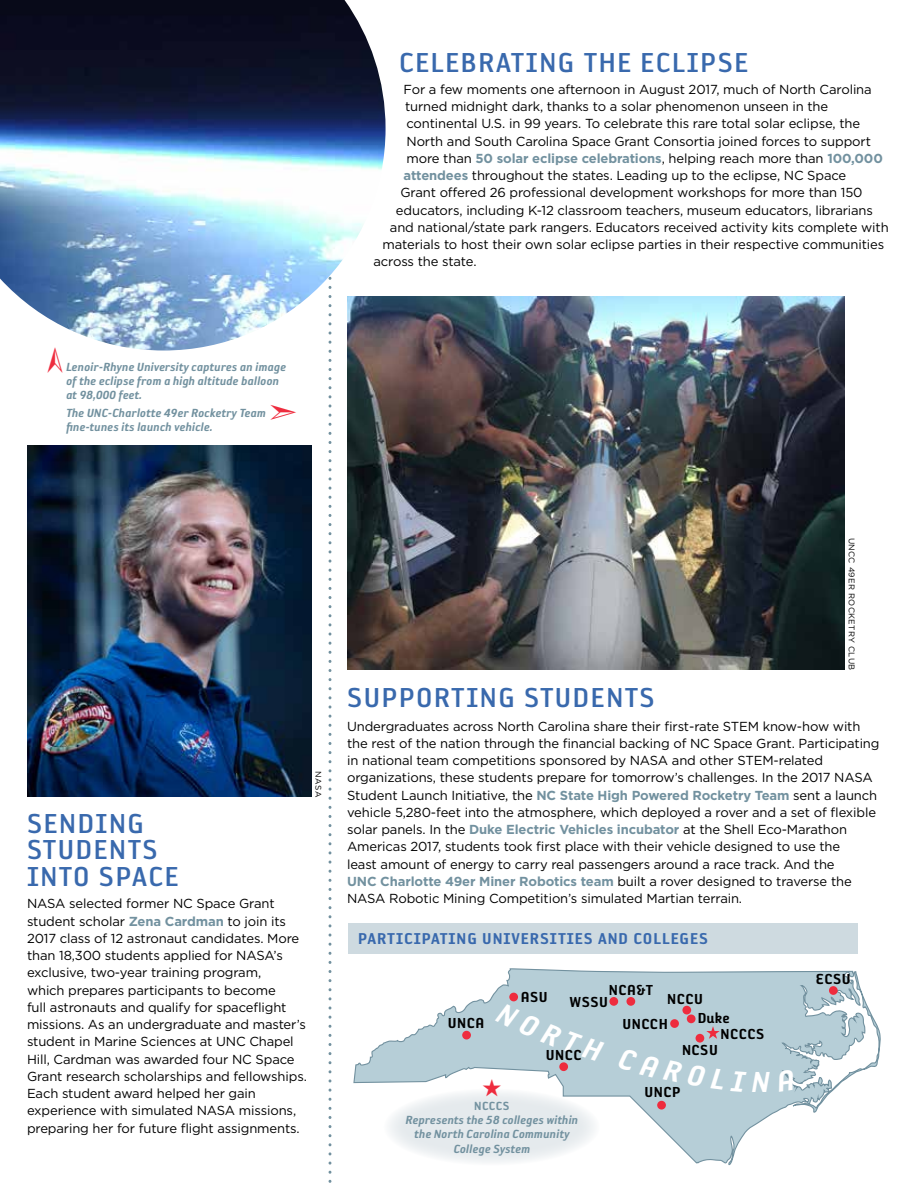
<style>
.page{position:relative;width:918px;height:1188px;background:#fff}
.page>*{position:absolute;margin:0;border:0;box-sizing:border-box;transform-origin:0 0}
.t1{font:italic 33.3px "Reykjavik Two C Gauge";color:#fff}
.t2{font:31.5px/27px "Reykjavik One B Gauge";letter-spacing:.05em;color:#3969ad}
.t3{font:18px "Reykjavik One C Gauge";letter-spacing:.05em;color:#3969ad}
.t4{font:16.65px/24.8px "Reykjavik Two C Gauge";letter-spacing:.03em;color:#000}
.t5{font:italic 13.5px/14.2px "Reykjavik One C Gauge";color:#72919f}
.t6{font:13.5px "Reykjavik One C Gauge";letter-spacing:.025em;color:#72919f}
.t7{font:13.05px/17.2px "Gotham";letter-spacing:-.01em;color:#000}
.t8{font:700 13.05px "Gotham";letter-spacing:-.01em;color:#72919f}
.t9{font:8.25px "Gotham";letter-spacing:.04em;color:#000}
.s1{font-weight:400;color:#000}
.s2{font-weight:700;color:#72919f}
</style>
<div class="page">
<div style="left:348px;top:924px;width:509px;height:30px;background:#cedae0"></div>
<svg style="left:328px;top:351px;width:4px;height:832px"></svg>
<img style="left:27px;top:446px;width:285px;height:350px">
<img style="left:347px;top:296px;width:498px;height:374px">
<img style="left:0;top:0;width:386px;height:351px">
<svg style="left:353px;top:968px;width:423px;height:197px"></svg>
<div style="left:462px;top:1031px;width:9px;height:9px;background:#ee2c3e;border-radius:50%"></div>
<div style="left:509px;top:993px;width:9px;height:8px;background:#ee2c3e;border-radius:50%"></div>
<div style="left:609px;top:997px;width:9px;height:9px;background:#ee2c3e;border-radius:50%"></div>
<div style="left:626px;top:997px;width:9px;height:9px;background:#ee2c3e;border-radius:50%"></div>
<div style="left:670px;top:1019px;width:9px;height:9px;background:#ee2c3e;border-radius:50%"></div>
<div style="left:682px;top:1006px;width:9px;height:8px;background:#ee2c3e;border-radius:50%"></div>
<div style="left:687px;top:1014px;width:9px;height:9px;background:#ee2c3e;border-radius:50%"></div>
<div style="left:696px;top:1034px;width:8px;height:9px;background:#ee2c3e;border-radius:50%"></div>
<div style="left:657px;top:1101px;width:9px;height:9px;background:#ee2c3e;border-radius:50%"></div>
<div style="left:559px;top:1062px;width:9px;height:9px;background:#ee2c3e;border-radius:50%"></div>
<svg style="left:706px;top:1026px;width:14px;height:13px"></svg>
<svg style="left:384px;top:1089px;width:216px;height:77px;fill:#e5eaed"></svg>
<svg style="left:48px;top:347px;width:15px;height:4px"></svg>
<div style="left:495px;top:1002px;width:110px;height:60px;background:#b6ced7"></div>
<div style="left:617px;top:1048px;width:108px;height:42px;background:#b6ced7"></div>
<svg style="left:731px;top:1071px;width:16px;height:21px"></svg>
<svg style="left:776px;top:970px;width:104px;height:143px"></svg>
<svg style="left:483px;top:1079px;width:18px;height:17px"></svg>
<p class="t5" style="left:66px;top:360px;width:222px">Lenoir-Rhyne University captures an image of the eclipse from a high altitude balloon at 98,000 feet.</p>
<p class="t5" style="left:66px;top:406px;width:201px">The UNC-Charlotte 49er Rocketry Team fine-tunes its launch vehicle.</p>
<h2 class="t2" style="left:399px;top:49px;width:351px">CELEBRATING THE ECLIPSE</h2>
<p class="t7" style="left:404px;top:80px;width:470px">For a few moments one afternoon in August 2017, much of North Carolina</p>
<p class="t7" style="left:405px;top:97px;width:425px">turned midnight dark, thanks to a solar phenomenon unseen in the</p>
<p class="t7" style="left:407px;top:115px;width:455px">continental U.S. in 99 years. To celebrate this rare total solar eclipse, the</p>
<p class="t7" style="left:407px;top:132px;width:466px">North and South Carolina Space Grant Consortia joined forces to support</p>
<p class="t8" style="left:407px;top:149px;width:478px"><span class="s1">more than</span> 50 solar eclipse celebrations<span class="s1">, helping reach more than</span> 100,000</p>
<p class="t7" style="left:404px;top:166px;width:444px"><span class="s2">attendees</span> throughout the states. Leading up to the eclipse, NC Space</p>
<p class="t7" style="left:400px;top:184px;width:464px">Grant offered 26 professional development workshops for more than 150</p>
<p class="t7" style="left:396px;top:201px;width:479px">educators, including K-12 classroom teachers, museum educators, librarians</p>
<p class="t7" style="left:390px;top:218px;width:500px">and national/state park rangers. Educators received activity kits complete with</p>
<p class="t7" style="left:382px;top:236px;width:503px">materials to host their own solar eclipse parties in their respective communities</p>
<p class="t7" style="left:373px;top:253px;width:105px">across the state.</p>
<h2 class="t2" style="left:27px;top:810px;width:153px">SENDING<br>STUDENTS<br>INTO SPACE</h2>
<p class="t7" style="left:27px;top:895px;width:281px">NASA selected former NC Space Grant student scholar <span class="s2">Zena Cardman</span> to join its 2017 class of 12 astronaut candidates. More than 18,300 students applied for NASA’s exclusive, two-year training program,<br>which prepares participants to become<br>full astronauts and qualify for spaceflight missions. As an undergraduate and master’s student in Marine Sciences at UNC Chapel Hill, Cardman was awarded four NC Space Grant research scholarships and fellowships.<br>Each student award helped her gain experience with simulated NASA missions, preparing her for future flight assignments.</p>
<p class="t9" style="left:324px;top:771px;width:27px;rotate:90deg">NASA</p>
<h2 class="t2" style="left:347px;top:684px;width:309px">SUPPORTING STUDENTS</h2>
<p class="t9" style="left:857px;top:538px;width:134px;rotate:90deg">UNCC 49ER ROCKETRY CLUB</p>
<p class="t7" style="left:347px;top:717px;width:534px">Undergraduates across North Carolina share their first-rate STEM know-how with the rest of the nation through the financial backing of NC Space Grant. Participating in national team competitions sponsored by NASA and other STEM-related organizations, these students prepare for tomorrow’s challenges. In the 2017 NASA Student Launch Initiative, the <span class="s2">NC State High Powered Rocketry Team</span> sent a launch vehicle 5,280-feet into the atmosphere, which deployed a rover and a set of flexible solar panels. In the <span class="s2">Duke Electric Vehicles incubator</span> at the Shell Eco-Marathon Americas 2017, students took first place with their vehicle designed to use the<br>least amount of energy to carry real passengers around a race track. And the<br><span class="s2">UNC Charlotte 49er Miner Robotics team</span> built a rover designed to traverse the NASA Robotic Mining Competition’s simulated Martian terrain.</p>
<h3 class="t3" style="left:358px;top:929px;width:351px">PARTICIPATING UNIVERSITIES AND COLLEGES</h3>
<p class="t4" style="left:448px;top:1010px;width:38px">UNCA</p>
<p class="t4" style="left:521px;top:984px;width:28px">ASU</p>
<p class="t4" style="left:609px;top:977px;width:46px">NCA&amp;T</p>
<p class="t4" style="left:622px;top:987px;width:82px;text-indent:45px">NCCU<br>UNCCH</p>
<p class="t4" style="left:569px;top:990px;width:40px">WSSU</p>
<p class="t4" style="left:698px;top:1006px;width:33px">Duke</p>
<p class="t4" style="left:721px;top:1021px;width:45px">NCCCS</p>
<p class="t4" style="left:546px;top:1042px;width:37px">UNCC</p>
<p class="t4" style="left:682px;top:1038px;width:37px">NCSU</p>
<p class="t4" style="left:644px;top:1080px;width:37px">UNCP</p>
<h1 class="t1" style="left:751px;top:1065px;width:20px">N</h1>
<p class="t6" style="left:474px;top:1099px;width:37px">NCCCS</p>
<p class="t5" style="left:406px;top:1113px;width:174px;text-align:center">Represents the 58 colleges within the North Carolina Community<br>College System</p>
<p class="t4" style="left:816px;top:966px;width:36px">ECSU</p>
</div>
